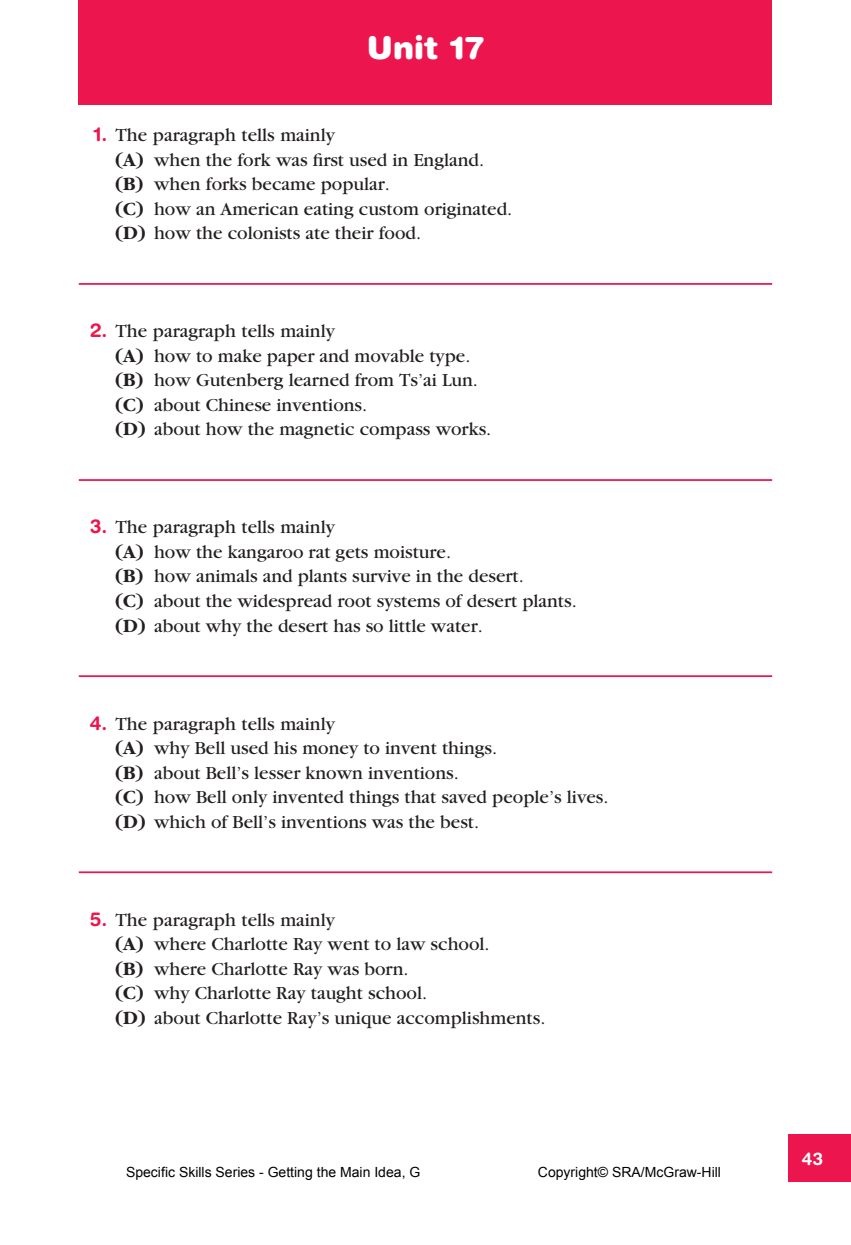
<style>
.page{position:relative;width:851px;height:1245px;background:#fff}
.page>*{position:absolute;margin:0;border:0;box-sizing:border-box;transform-origin:0 0}
.t1{font:900 31.5px "Helvetica Rounded";color:#fff}
.t2{font:19.25px/24.5px "Garamond Mod";color:#231f20}
.t3{font:700 17.5px "Helvetica Rounded";color:#fff}
.t4{font:14px "Arial";color:#000}
.s1{font-family:"Helvetica Rounded";font-weight:700;color:#ed154e}
.s2{font-weight:700}
</style>
<div class="page">
<div style="left:788px;top:1134px;width:62px;height:47px;background:#ed154e"></div>
<hr style="left:79px;top:283px;width:693px;height:2px;background:#ed154e">
<hr style="left:79px;top:479px;width:693px;height:2px;background:#ed154e">
<hr style="left:79px;top:675px;width:693px;height:2px;background:#ed154e">
<hr style="left:79px;top:871px;width:693px;height:2px;background:#ed154e">
<div style="left:79px;top:0;width:693px;height:105px;background:#ed154e"></div>
<h1 class="t1" style="left:367px;top:36px;width:119px">Unit 17</h1>
<p class="t2" style="left:116px;top:124px;width:398px;text-indent:-22px"><span class="s1">1.</span> The paragraph tells mainly<br><span class="s2">(A)</span> when the fork was first used in England. <span class="s2">(B)</span> when forks became popular.<br><span class="s2">(C)</span> how an American eating custom originated. <span class="s2">(D)</span> how the colonists ate their food.</p>
<p class="t2" style="left:116px;top:320px;width:377px;text-indent:-25px"><span class="s1">2.</span> The paragraph tells mainly<br><span class="s2">(A)</span> how to make paper and movable type. <span class="s2">(B)</span> how Gutenberg learned from Ts’ai Lun. <span class="s2">(C)</span> about Chinese inventions.<br><span class="s2">(D)</span> about how the magnetic compass works.</p>
<p class="t2" style="left:116px;top:516px;width:462px;text-indent:-25px"><span class="s1">3.</span> The paragraph tells mainly<br><span class="s2">(A)</span> how the kangaroo rat gets moisture.<br><span class="s2">(B)</span> how animals and plants survive in the desert.<br><span class="s2">(C)</span> about the widespread root systems of desert plants. <span class="s2">(D)</span> about why the desert has so little water.</p>
<p class="t2" style="left:116px;top:712px;width:494px;text-indent:-26px"><span class="s1">4.</span> The paragraph tells mainly<br><span class="s2">(A)</span> why Bell used his money to invent things.<br><span class="s2">(B)</span> about Bell’s lesser known inventions.<br><span class="s2">(C)</span> how Bell only invented things that saved people’s lives. <span class="s2">(D)</span> which of Bell’s inventions was the best.</p>
<p class="t2" style="left:116px;top:908px;width:431px;text-indent:-25px"><span class="s1">5.</span> The paragraph tells mainly<br><span class="s2">(A)</span> where Charlotte Ray went to law school.<br><span class="s2">(B)</span> where Charlotte Ray was born.<br><span class="s2">(C)</span> why Charlotte Ray taught school.<br><span class="s2">(D)</span> about Charlotte Ray’s unique accomplishments.</p>
<p class="t4" style="left:126px;top:1163px;width:296px">Specific Skills Series - Getting the Main Idea, G</p>
<p class="t4" style="left:538px;top:1163px;width:184px">Copyright© SRA/McGraw-Hill</p>
<p class="t3" style="left:802px;top:1152px;width:23px">43</p>
</div>
